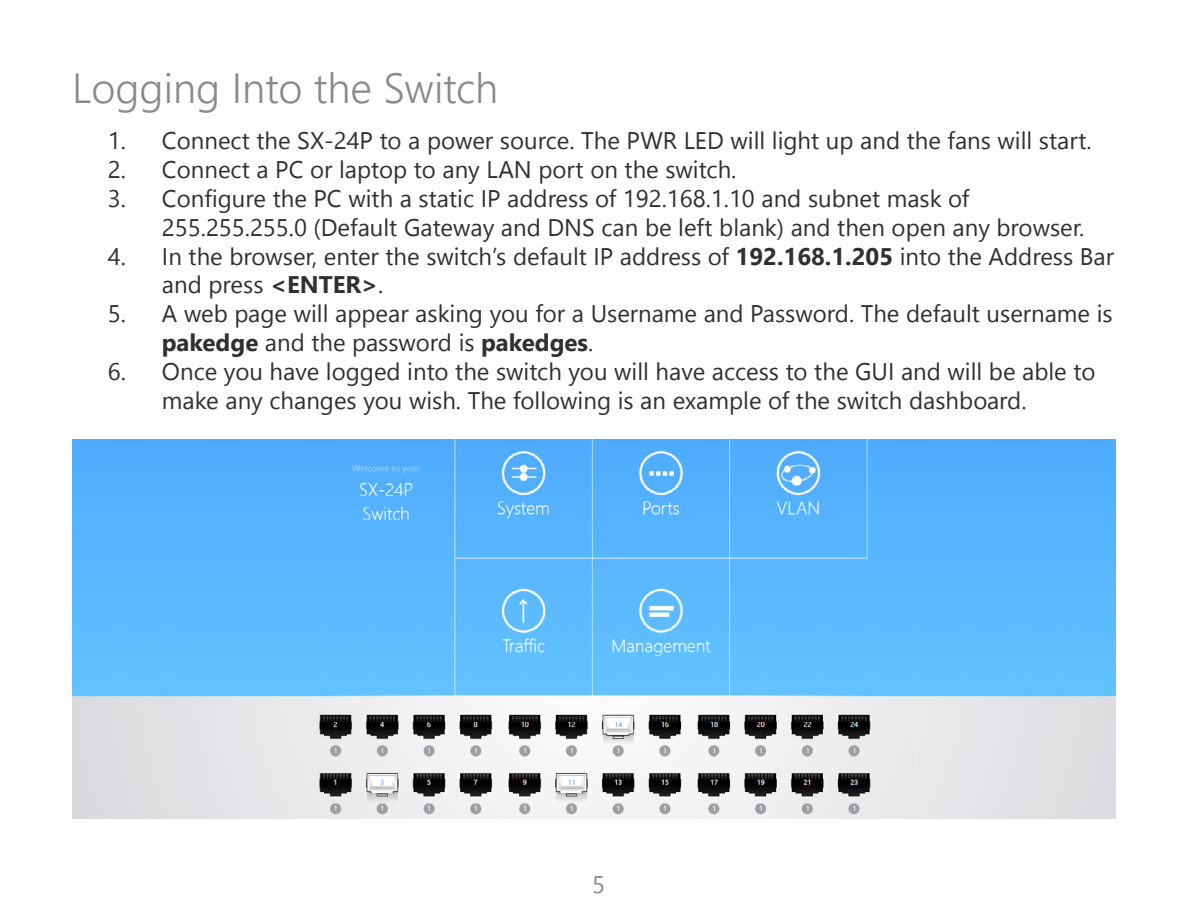
<style>
.page{position:relative;width:1188px;height:918px;background:#fff}
.page>*{position:absolute;margin:0;border:0;box-sizing:border-box;transform-origin:0 0}
.t1{font:300 42px "Segoe UI";color:#8a8a8a}
.t2{font:24px/28.8px "Segoe UI";color:#303030}
.t3{font:24px "Segoe UI";color:#8a8a8a}
.s1{font-weight:700}
</style>
<div class="page">
<img style="left:72px;top:439px;width:1044px;height:380px">
<h1 class="t1" style="left:72px;top:54px;width:428px">Logging Into the Switch</h1>
<p class="t2" style="left:108px;top:126px;width:985px">1. Connect the SX-24P to a power source. The PWR LED will light up and the fans will start.</p>
<p class="t2" style="left:108px;top:155px;width:630px">2. Connect a PC or laptop to any LAN port on the switch.</p>
<p class="t2" style="left:162px;top:184px;width:924px;text-indent:-54px">3. Configure the PC with a static IP address of 192.168.1.10 and subnet mask of<br>255.255.255.0 (Default Gateway and DNS can be left blank) and then open any browser.</p>
<p class="t2" style="left:162px;top:241px;width:954px;text-indent:-54px">4. In the browser, enter the switch’s default IP address of <span class="s1">192.168.1.205</span> into the Address Bar and press <span class="s1">&lt;ENTER&gt;</span>.</p>
<p class="t2" style="left:162px;top:299px;width:952px;text-indent:-54px">5. A web page will appear asking you for a Username and Password. The default username is <span class="s1">pakedge</span> and the password is <span class="s1">pakedges</span>.</p>
<p class="t2" style="left:162px;top:356px;width:935px;text-indent:-54px">6. Once you have logged into the switch you will have access to the GUI and will be able to make any changes you wish. The following is an example of the switch dashboard.</p>
<p class="t3" style="left:592px;top:866px;width:14px">5</p>
</div>
